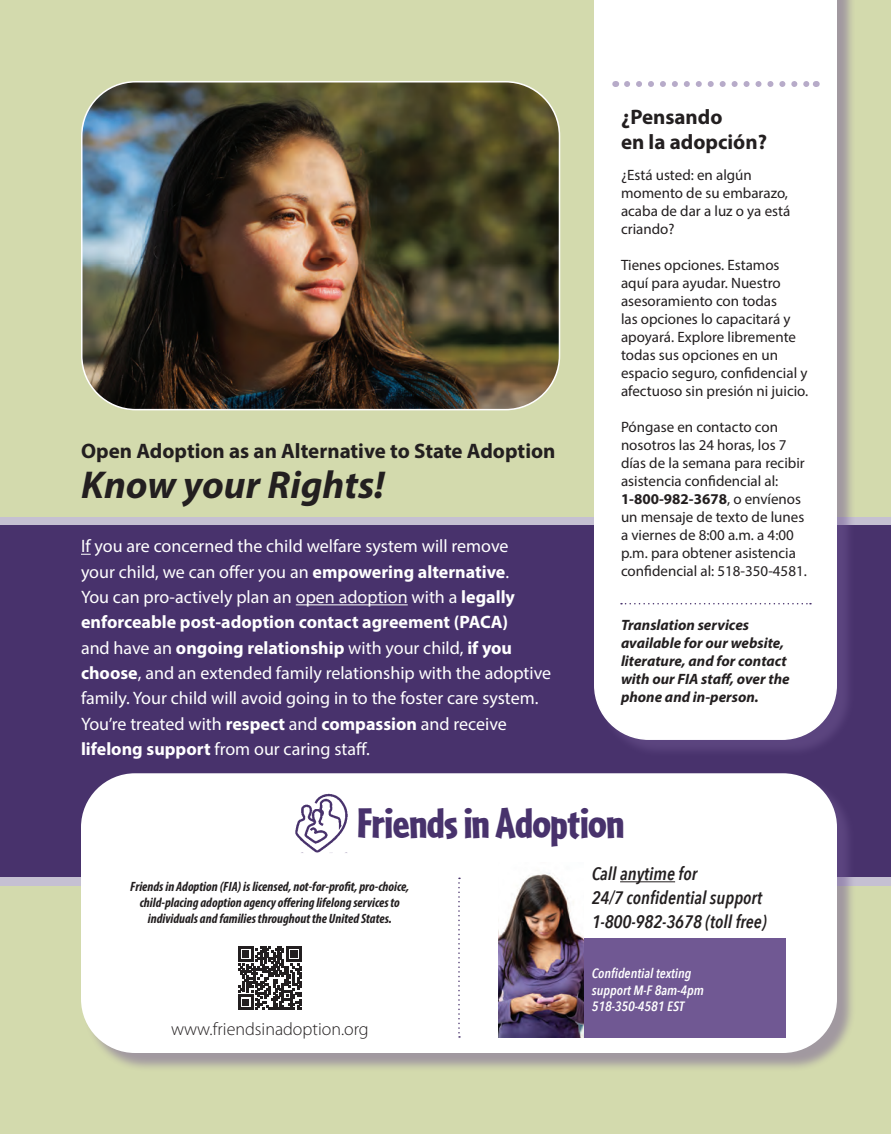
<style>
.page{position:relative;width:891px;height:1134px;background:#fff}
.page>*{position:absolute;margin:0;border:0;box-sizing:border-box;transform-origin:0 0}
.t1{font:900 45px "Cafeteria";letter-spacing:-.01em;color:#48326c}
.t2{font:italic 700 39px "Myriad Pro";color:#231f20}
.t3{font:700 21px/25.2px "Myriad Pro";color:#231f20}
.t4{font:18px/25.3px "Myriad Pro";color:#fff}
.t5{font:italic 600 18px/23.7px "Avenir Next Condensed";color:#231f20}
.t6{font:300 18px "Myriad Pro";color:#231f20}
.t7{font:15px/18px "Myriad Pro";color:#231f20}
.t8{font:italic 700 15px/18px "Myriad Pro";color:#231f20}
.t9{font:italic 700 condensed 13.5px/16.2px "Myriad Pro";color:#231f20;text-align:center}
.t10{font:italic 600 13.5px/16.2px "Avenir Next Condensed";color:#fff}
.s1{font-weight:700}
</style>
<div class="page">
<div style="left:0;top:886px;width:891px;height:248px;background:#d3daad"></div>
<div style="left:0;top:525px;width:891px;height:351px;background:#48326c"></div>
<div style="left:0;top:0;width:891px;height:516px;background:#d3daad"></div>
<div style="left:83px;top:776px;width:773px;height:296px;background:#705893;opacity:.5"></div>
<div style="left:81px;top:773px;width:756px;height:280px;background:#fff;border-radius:54px"></div>
<div style="left:596px;top:0;width:259px;height:758px;background:#705893;opacity:.5"></div>
<div style="left:594px;top:0;width:243px;height:740px;background:#fff"></div>
<img style="left:297px;top:795px;width:50px;height:56px">
<div style="left:548px;top:938px;width:238px;height:100px;background:#705893"></div>
<img style="left:499px;top:873px;width:85px;height:165px">
<hr style="left:620px;top:881px;width:55px;height:1px;background:#231f20">
<svg style="left:238px;top:946px;width:64px;height:64px"></svg>
<svg style="left:621px;top:603px;width:190px;height:1px"></svg>
<svg style="left:458px;top:878px;width:2px;height:160px"></svg>
<hr style="left:296px;top:604px;width:112px;height:1px;background:#fff">
<svg style="left:627px;top:81px;width:183px;height:6px"></svg>
<img style="left:82px;top:82px;width:478px;height:328px">
<div style="left:81px;top:81px;width:479px;height:329px;border:2px solid #fff;border-radius:54px"></div>
<h3 class="t3" style="left:81px;top:437px;width:476px">Open Adoption as an Alternative to State Adoption</h3>
<h2 class="t2" style="left:81px;top:460px;width:305px">Know your Rights!</h2>
<p class="t4" style="left:81px;top:533px;width:472px">If you are concerned the child welfare system will remove<br>your child, we can offer you an <span class="s1">empowering alternative</span>.<br>You can pro-actively plan an open adoption with a <span class="s1">legally enforceable post-adoption contact agreement (PACA)<br></span>and have an <span class="s1">ongoing relationship</span> with your child, <span class="s1">if you choose</span>, and an extended family relationship with the adoptive family. Your child will avoid going in to the foster care system.<br>You’re treated with <span class="s1">respect</span> and <span class="s1">compassion</span> and receive <span class="s1">lifelong support</span> from our caring staff.</p>
<h3 class="t3" style="left:621px;top:103px;width:148px">¿Pensando<br>en la adopción?</h3>
<p class="t7" style="left:621px;top:166px;width:171px">¿Está usted: en algún momento de su embarazo, acaba de dar a luz o ya está criando?</p>
<p class="t7" style="left:621px;top:256px;width:189px">Tienes opciones. Estamos aquí para ayudar. Nuestro asesoramiento con todas<br>las opciones lo capacitará y apoyará. Explore libremente todas sus opciones en un espacio seguro, confidencial y afectuoso sin presión ni juicio.</p>
<p class="t7" style="left:621px;top:418px;width:187px">Póngase en contacto con nosotros las 24 horas, los 7 días de la semana para recibir asistencia confidencial al:<br><span class="s1">1-800-982-3678</span>, o envíenos un mensaje de texto de lunes a viernes de 8:00 a.m. a 4:00 p.m. para obtener asistencia confidencial al: 518-350-4581.</p>
<p class="t8" style="left:621px;top:616px;width:170px">Translation services available for our website, literature, and for contact with our FIA staff, over the phone and in-person.</p>
<h1 class="t1" style="left:358px;top:795px;width:268px">Friends in Adoption</h1>
<p class="t5" style="left:592px;top:862px;width:176px">Call anytime for<br>24/7 confidential support<br>1-800-982-3678 (toll free)</p>
<p class="t9" style="left:130px;top:878px;width:281px">Friends in Adoption (FIA) is licensed, not-for-profit, pro-choice, child-placing adoption agency offering lifelong services to individuals and families throughout the United States.</p>
<p class="t6" style="left:171px;top:1018px;width:199px">www.friendsinadoption.org</p>
<p class="t10" style="left:592px;top:966px;width:114px">Confidential texting support M-F 8am-4pm<br>518-350-4581 EST</p>
</div>
